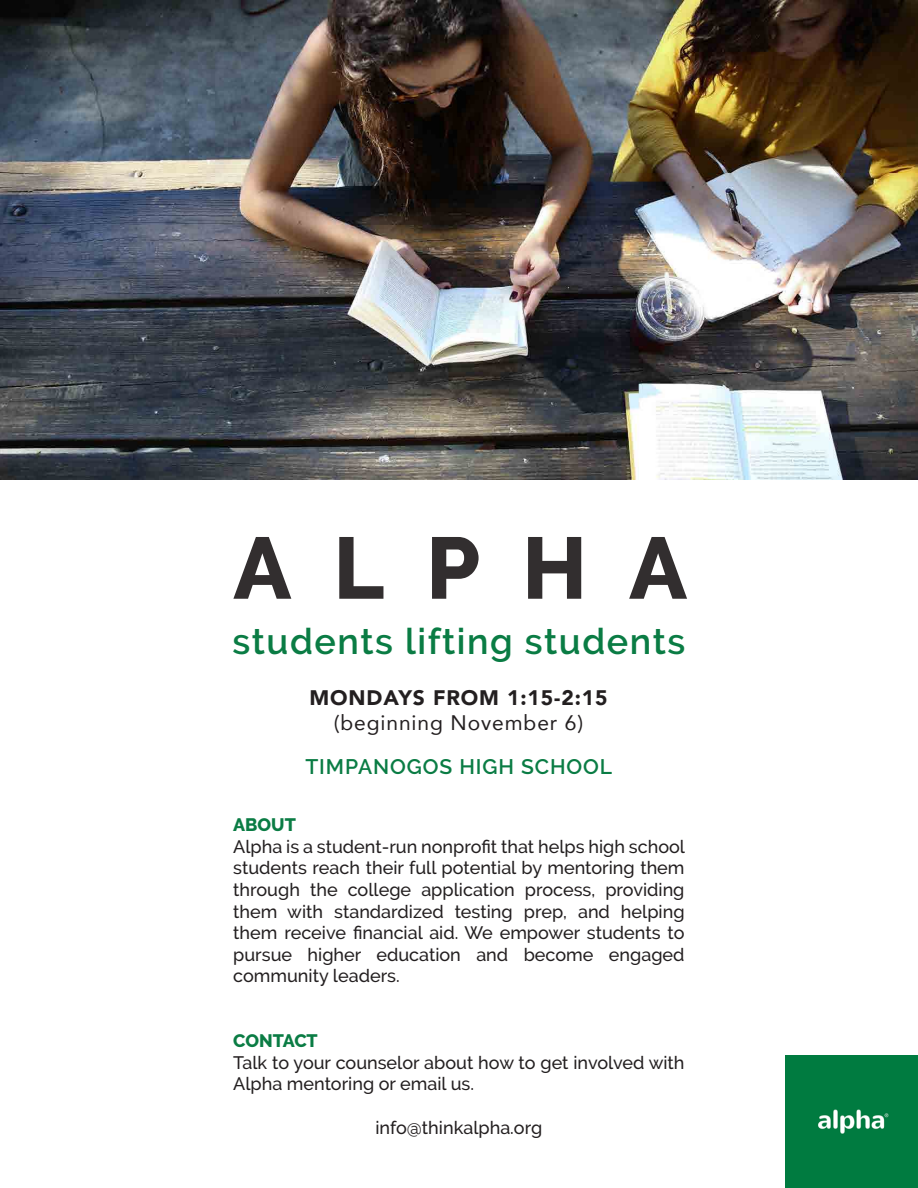
<style>
.page{position:relative;width:918px;height:1188px;background:#fff}
.page>*{position:absolute;margin:0;border:0;box-sizing:border-box;transform-origin:0 0}
.t1{font:800 87px "Raleway";letter-spacing:.48em;color:#322e2f}
.t2{font:600 36px "Raleway";letter-spacing:.045em;color:#0a7c44}
.t3{font:900 21px "Avenir";letter-spacing:.045em;color:#231f20}
.t4{font:21px "Avenir";letter-spacing:.045em;color:#231f20}
.t5{font:600 21px "Raleway";letter-spacing:.045em;color:#0a7c44}
.t6{font:500 18px/21.6px "Raleway";color:#231f20;text-align:justify}
.t7{font:800 18px "Raleway";color:#0a7c44}
</style>
<div class="page">
<img style="left:0;top:0;width:918px;height:479px">
<div style="left:785px;top:1055px;width:133px;height:133px;background:#007b40"></div>
<h1 class="t1" style="left:233px;top:519px;width:456px">ALPHA</h1>
<h2 class="t2" style="left:232px;top:621px;width:454px">students lifting students</h2>
<p class="t3" style="left:310px;top:679px;width:300px">MONDAYS FROM 1:15-2:15</p>
<p class="t4" style="left:334px;top:706px;width:251px">(beginning November 6)</p>
<p class="t5" style="left:305px;top:754px;width:308px">TIMPANOGOS HIGH SCHOOL</p>
<p class="t7" style="left:233px;top:815px;width:64px">ABOUT</p>
<p class="t6" style="left:233px;top:836px;width:453px">Alpha is a student-run nonprofit that helps high school students reach their full potential by mentoring them through the college application process, providing them with standardized testing prep, and helping them receive financial aid. We empower students to pursue higher education and become engaged community leaders.</p>
<p class="t7" style="left:233px;top:1031px;width:86px">CONTACT</p>
<p class="t6" style="left:233px;top:1052px;width:453px">Talk to your counselor about how to get involved with<br>Alpha mentoring or email us.</p>
<p class="t6" style="left:375px;top:1117px;width:168px">info@thinkalpha.org</p>
</div>
